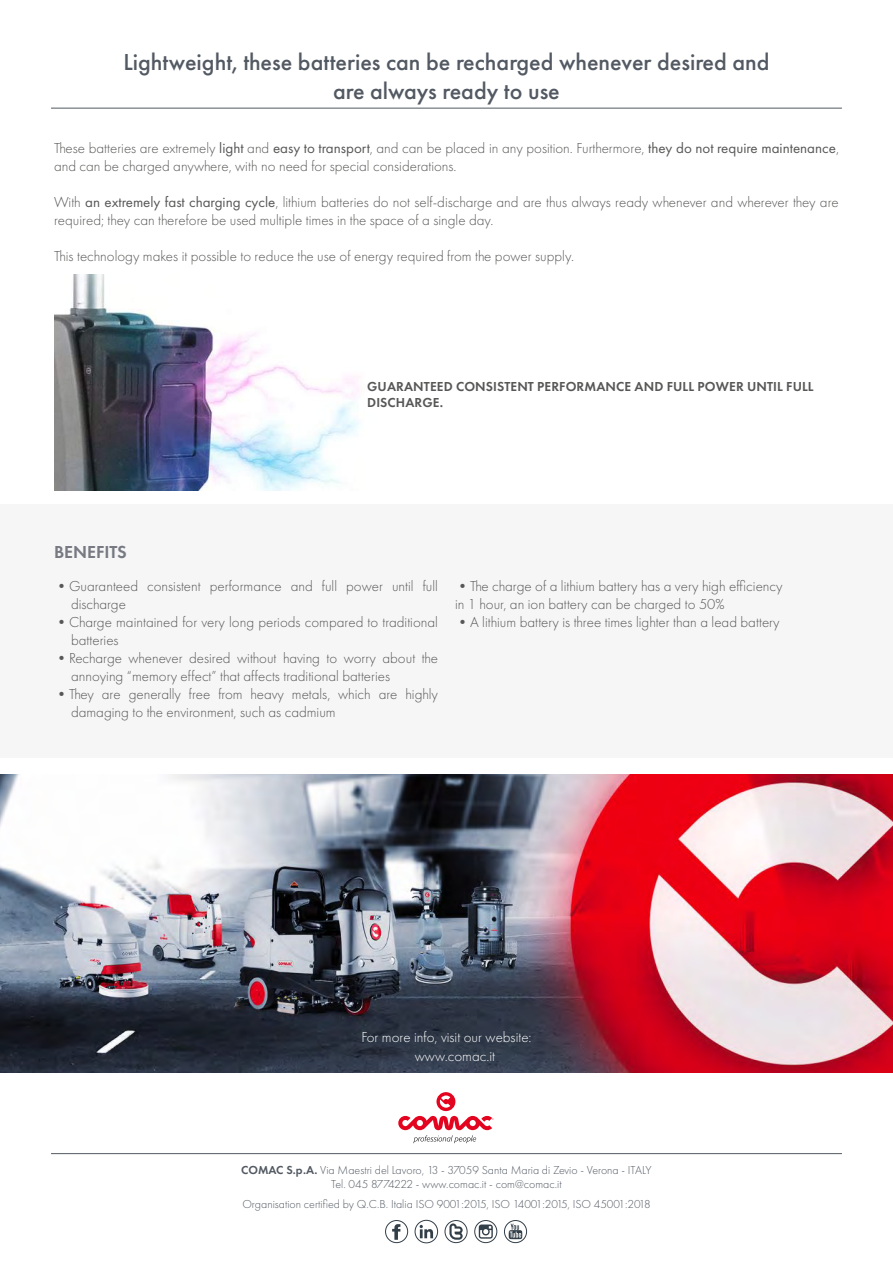
<style>
.page{position:relative;width:893px;height:1263px;background:#fff}
.page>*{position:absolute;margin:0;border:0;box-sizing:border-box;transform-origin:0 0}
.t1{font:500 24px/28.8px "Futura PT";color:#525962;text-align:center}
.t2{font:600 18px "Futura PT";color:#777a82}
.t3{font:300 15px/18px "Futura PT";color:#575756}
.t4{font:300 15px/18px "Futura PT";color:#fff}
.t5{font:600 13.5px/16.2px "Futura PT";letter-spacing:.01em;color:#575756}
.t6{font:300 12px/14.4px "Futura PT";color:#525962;text-align:center}
.s1{font-weight:400}
.s2{font-weight:600}
</style>
<div class="page">
<img style="left:0;top:775px;width:893px;height:297px">
<svg style="left:392px;top:1224px;width:8px;height:16px"></svg>
<div style="left:385px;top:1220px;width:23px;height:23px;border:1px solid #323e48;border-radius:50%"></div>
<svg style="left:420px;top:1225px;width:13px;height:13px"></svg>
<div style="left:415px;top:1220px;width:23px;height:23px;border:1px solid #323e48;border-radius:50%"></div>
<svg style="left:449px;top:1223px;width:14px;height:17px"></svg>
<div style="left:445px;top:1220px;width:22px;height:23px;border:1px solid #323e48;border-radius:50%"></div>
<svg style="left:479px;top:1224px;width:14px;height:14px"></svg>
<div style="left:474px;top:1220px;width:23px;height:23px;border:1px solid #323e48;border-radius:50%"></div>
<div style="left:504px;top:1220px;width:23px;height:23px;border:1px solid #323e48;border-radius:50%"></div>
<svg style="left:509px;top:1224px;width:13px;height:15px"></svg>
<hr style="left:51px;top:1153px;width:791px;height:1px;background:#525962">
<hr style="left:51px;top:108px;width:791px;height:1px;background:#525962">
<svg style="left:436px;top:1092px;width:19px;height:19px"></svg>
<svg style="left:440px;top:1095px;width:10px;height:13px"></svg>
<svg style="left:398px;top:1116px;width:96px;height:27px"></svg>
<img style="left:54px;top:275px;width:305px;height:215px">
<div style="left:0;top:504px;width:893px;height:254px;background:#f6f6f7"></div>
<h1 class="t1" style="left:123px;top:48px;width:648px">Lightweight, these batteries can be recharged whenever desired and are always ready to use</h1>
<p class="t3" style="left:54px;top:139px;width:786px">These batteries are extremely <span class="s1">light</span> and <span class="s1">easy to transport</span>, and can be placed in any position. Furthermore, <span class="s1">they do not require maintenance</span>, and can be charged anywhere, with no need for special considerations.</p>
<p class="t3" style="left:54px;top:193px;width:786px">With <span class="s1">an extremely fast charging cycle</span>, lithium batteries do not self-discharge and are thus always ready whenever and wherever they are required; they can therefore be used multiple times in the space of a single day.</p>
<p class="t3" style="left:54px;top:247px;width:521px">This technology makes it possible to reduce the use of energy required from the power supply.</p>
<p class="t2" style="left:54px;top:540px;width:74px">BENEFITS</p>
<p class="t5" style="left:367px;top:378px;width:448px">GUARANTEED CONSISTENT PERFORMANCE AND FULL POWER UNTIL FULL<br>DISCHARGE.</p>
<p class="t3" style="left:71px;top:577px;width:368px;text-indent:-17px">•Guaranteed consistent performance and full power until full discharge</p>
<p class="t3" style="left:71px;top:613px;width:368px;text-indent:-17px">•Charge maintained for very long periods compared to traditional batteries</p>
<p class="t3" style="left:71px;top:649px;width:368px;text-indent:-17px">•Recharge whenever desired without having to worry about the annoying “memory effect” that affects traditional batteries</p>
<p class="t3" style="left:71px;top:685px;width:368px;text-indent:-17px">•They are generally free from heavy metals, which are highly damaging to the environment, such as cadmium</p>
<p class="t3" style="left:455px;top:577px;width:329px">•The charge of a lithium battery has a very high efficiency in 1 hour, an ion battery can be charged to 50%</p>
<p class="t3" style="left:455px;top:613px;width:326px">•A lithium battery is three times lighter than a lead battery</p>
<p class="t4" style="left:415px;top:1028px;width:118px;text-indent:-53px">For more info, visit our website: www.comac.it</p>
<p class="t6" style="left:241px;top:1162px;width:412px"><span class="s2">COMAC S.p.A.</span> Via Maestri del Lavoro, 13 - 37059 Santa Maria di Zevio - Verona - ITALY<br>Tel. 045 8774222 - www.comac.it - com@comac.it</p>
<p class="t6" style="left:242px;top:1196px;width:410px">Organisation certified by Q.C.B. Italia ISO 9001:2015, ISO 14001:2015, ISO 45001:2018</p>
</div>
